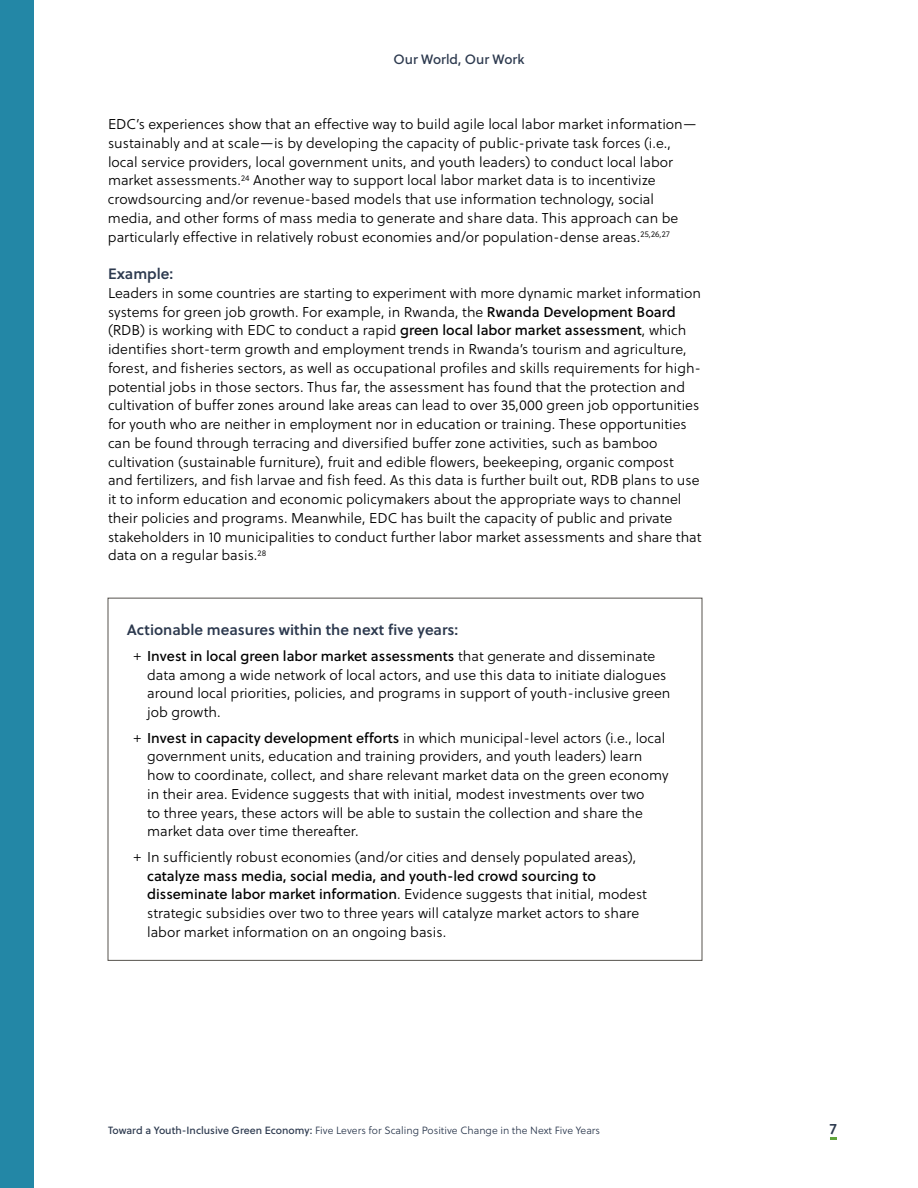
<style>
.page{position:relative;width:918px;height:1188px;background:#fff}
.page>*{position:absolute;margin:0;border:0;box-sizing:border-box;transform-origin:0 0}
.t1{font:15px "Soleil Sb";color:#2c394e}
.t2{font:14.25px/18.8px "Soleil Lt";color:#000}
.t3{font:14.25px "Soleil Bk";color:#000}
.t4{font:13.5px "Soleil Bk";color:#2c394e}
.t5{font:10.5px "Soleil Lt";color:#2c394e}
.s1{font-family:"Soleil Bk"}
.s2{font-family:"Soleil Lt"}
</style>
<div class="page">
<svg style="left:830px;top:1137px;width:7px;height:3px"></svg>
<div style="left:0;top:0;width:34px;height:1188px;background:#2387a6"></div>
<p class="t4" style="left:393px;top:49px;width:133px">Our World, Our Work</p>
<p class="t2" style="left:108px;top:115px;width:590px">EDC’s experiences show that an effective way to build agile local labor market information— sustainably and at scale—is by developing the capacity of public-private task forces (i.e., local service providers, local government units, and youth leaders) to conduct local labor market assessments.<sup>24</sup> Another way to support local labor market data is to incentivize crowdsourcing and/or revenue-based models that use information technology, social media, and other forms of mass media to generate and share data. This approach can be particularly effective in relatively robust economies and/or population-dense areas.<sup>25,26,27</sup></p>
<p class="t1" style="left:108px;top:262px;width:67px">Example:</p>
<p class="t2" style="left:108px;top:283px;width:595px">Leaders in some countries are starting to experiment with more dynamic market information systems for green job growth. For example, in Rwanda, the <span class="s1">Rwanda Development Board </span>(RDB) is working with EDC to conduct a rapid <span class="s1">green local labor market assessment</span>, which identifies short-term growth and employment trends in Rwanda’s tourism and agriculture, forest, and fisheries sectors, as well as occupational profiles and skills requirements for high&shy;potential jobs in those sectors. Thus far, the assessment has found that the protection and cultivation of buffer zones around lake areas can lead to over 35,000 green job opportunities for youth who are neither in employment nor in education or training. These opportunities can be found through terracing and diversified buffer zone activities, such as bamboo cultivation (sustainable furniture), fruit and edible flowers, beekeeping, organic compost and fertilizers, and fish larvae and fish feed. As this data is further built out, RDB plans to use it to inform education and economic policymakers about the appropriate ways to channel their policies and programs. Meanwhile, EDC has built the capacity of public and private stakeholders in 10 municipalities to conduct further labor market assessments and share that data on a regular basis.<sup>28</sup></p>
<p class="t1" style="left:127px;top:619px;width:333px">Actionable measures within the next five years:</p>
<p class="t3" style="left:134px;top:645px;width:523px"><span class="s2">+</span> Invest in local green labor market assessments <span class="s2">that generate and disseminate</span></p>
<p class="t2" style="left:147px;top:665px;width:525px">data among a wide network of local actors, and use this data to initiate dialogues around local priorities, policies, and programs in support of youth-inclusive green job growth.</p>
<p class="t2" style="left:147px;top:728px;width:523px;text-indent:-13px">+ <span class="s1">Invest in capacity development efforts</span> in which municipal-level actors (i.e., local government units, education and training providers, and youth leaders) learn how to coordinate, collect, and share relevant market data on the green economy in their area. Evidence suggests that with initial, modest investments over two<br>to three years, these actors will be able to sustain the collection and share the market data over time thereafter.</p>
<p class="t2" style="left:134px;top:847px;width:504px">+ In sufficiently robust economies (and/or cities and densely populated areas),</p>
<p class="t3" style="left:147px;top:865px;width:450px">catalyze mass media, social media, and youth-led crowd sourcing to</p>
<p class="t2" style="left:147px;top:885px;width:501px"><span class="s1">disseminate labor market information</span>. Evidence suggests that initial, modest strategic subsidies over two to three years will catalyze market actors to share labor market information on an ongoing basis.</p>
<p class="t5" style="left:108px;top:1123px;width:494px"><span class="s1">Toward a Youth-Inclusive Green Economy:</span> Five Levers for Scaling Positive Change in the Next Five Years</p>
<p class="t1" style="left:830px;top:1117px;width:9px">7</p>
</div>
